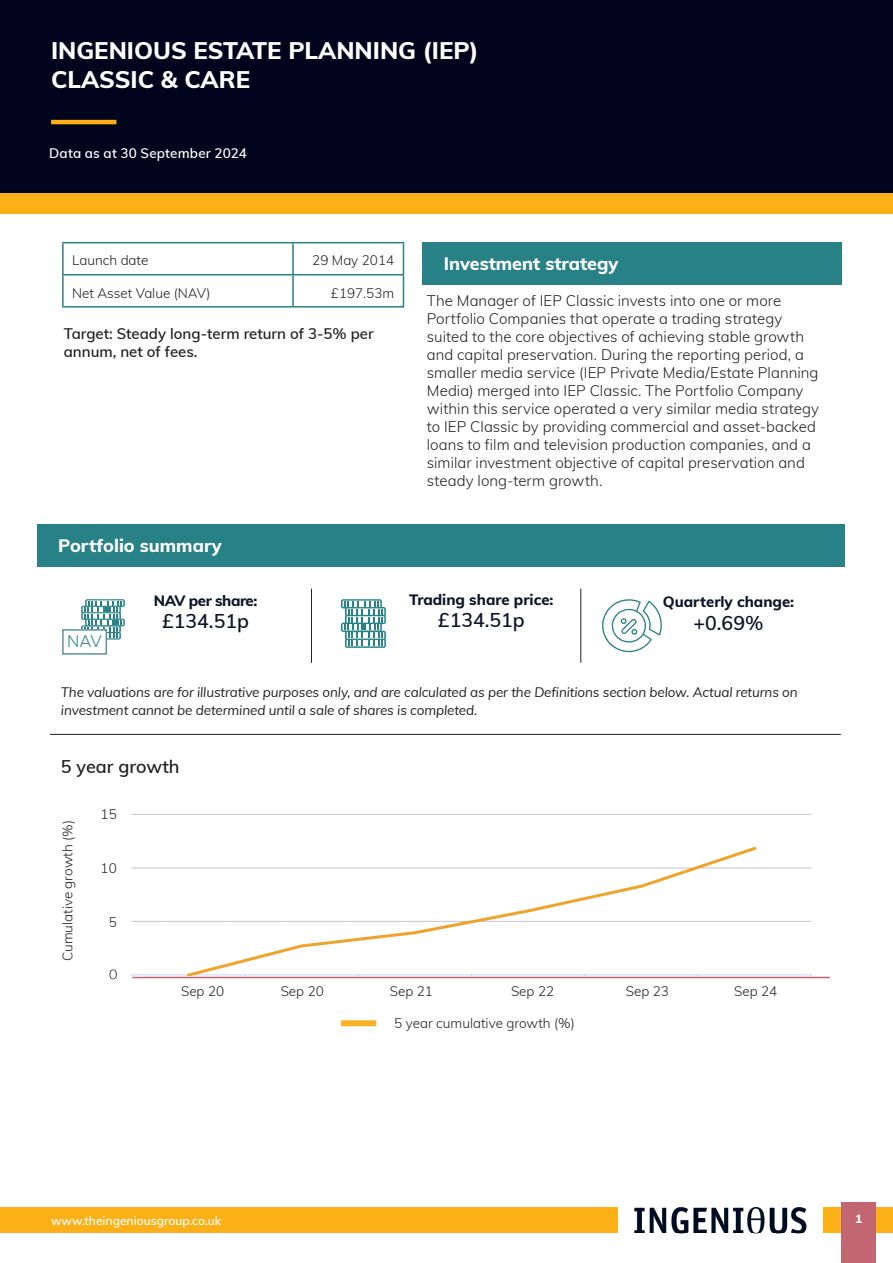
<style>
.page{position:relative;width:893px;height:1263px;background:#fff}
.page>*{position:absolute;margin:0;border:0;box-sizing:border-box;transform-origin:0 0}
.t1{font:800 24px/28.8px "Muli";color:#fff}
.Heading_2{font:600 19.5px "Muli";color:#0c1628}
.Heading_2-2{font:800 18px "Muli";color:#fff}
.Heading_2-3{font:600 18px "Muli";color:#231f20}
.t2{font:300 16.5px "Muli";color:#278186}
.Body_Copy{font:300 15px/18px "Muli";letter-spacing:.005em;color:#231f20}
.Body_Copy-2{font:600 15px/18px "Muli";color:#231f20}
.Heading_2-4{font:800 15px "Muli";color:#0c1628}
.Heading_2-5{font:800 15px "Muli";letter-spacing:-.03em;color:#0c1628}
.Body_Copy-3{font:italic 13.5px/18px "Muli";letter-spacing:-.01em;color:#231f20}
.Body_Copy-4{font:300 13.5px "Muli";color:#231f20}
.Body_Copy-5{font:600 13.5px "Muli";letter-spacing:.01em;color:#fff}
.t3{font:600 12px "Muli";color:#fff}
.t4{font:800 12px "Muli";color:#fff}
</style>
<div class="page">
<div style="left:0;top:0;width:893px;height:207px;background:#00041c"></div>
<div style="left:0;top:1208px;width:893px;height:25px;background:#fbb017"></div>
<div style="left:0;top:193px;width:893px;height:21px;background:#fbb017"></div>
<div style="left:619px;top:1206px;width:204px;height:29px;background:#fff"></div>
<img style="left:635px;top:1208px;width:172px;height:26px">
<div style="left:841px;top:1202px;width:35px;height:61px;background:#c26771"></div>
<hr style="left:51px;top:120px;width:65px;height:4px;background:#fbb017">
<div style="left:422px;top:242px;width:420px;height:42px;background:#278186"></div>
<hr style="left:62px;top:242px;width:231px;height:1px;background:#278186">
<hr style="left:62px;top:243px;width:2px;height:31px;background:#278186">
<hr style="left:293px;top:242px;width:111px;height:1px;background:#278186">
<hr style="left:292px;top:243px;width:2px;height:31px;background:#278186">
<hr style="left:403px;top:243px;width:1px;height:31px;background:#278186">
<hr style="left:62px;top:274px;width:231px;height:1px;background:#278186">
<hr style="left:62px;top:275px;width:2px;height:31px;background:#278186">
<hr style="left:293px;top:274px;width:111px;height:1px;background:#278186">
<hr style="left:292px;top:275px;width:2px;height:31px;background:#278186">
<hr style="left:403px;top:275px;width:1px;height:31px;background:#278186">
<hr style="left:62px;top:306px;width:231px;height:1px;background:#278186">
<hr style="left:293px;top:306px;width:111px;height:1px;background:#278186">
<hr style="left:50px;top:734px;width:791px;height:1px;background:#231f20">
<svg style="left:110px;top:969px;width:7px;height:10px"></svg>
<div style="left:341px;top:1020px;width:35px;height:6px;background:#fbb126"></div>
<div style="left:37px;top:524px;width:808px;height:42px;background:#278186"></div>
<svg style="left:602px;top:599px;width:60px;height:53px"></svg>
<svg style="left:341px;top:599px;width:45px;height:49px"></svg>
<svg style="left:81px;top:599px;width:44px;height:40px"></svg>
<div style="left:63px;top:630px;width:43px;height:24px;background:#fff"></div>
<div style="left:62px;top:629px;width:45px;height:26px;border:2px solid #5a9399"></div>
<hr style="left:311px;top:589px;width:1px;height:74px;background:#231f20">
<hr style="left:580px;top:589px;width:1px;height:74px;background:#231f20">
<hr style="left:132px;top:977px;width:698px;height:1px;background:#c36570">
<img style="left:131px;top:814px;width:681px;height:161px">
<p class="t1" style="left:51px;top:35px;width:429px">INGENIOUS ESTATE PLANNING (IEP)<br>CLASSIC &amp; CARE</p>
<p class="Body_Copy-5" style="left:49px;top:143px;width:199px">Data as at 30 September 2024</p>
<p class="Body_Copy-4" style="left:72px;top:251px;width:78px">Launch date</p>
<p class="Body_Copy-4" style="left:312px;top:251px;width:83px">29 May 2014</p>
<p class="Body_Copy-4" style="left:72px;top:283px;width:140px">Net Asset Value (NAV)</p>
<p class="Body_Copy-4" style="left:331px;top:283px;width:65px">£197.53m</p>
<p class="Body_Copy-2" style="left:64px;top:324px;width:311px">Target: Steady long-term return of 3-5% per annum, net of fees.</p>
<p class="Heading_2-2" style="left:444px;top:250px;width:176px">Investment strategy</p>
<p class="Body_Copy" style="left:427px;top:291px;width:394px">The Manager of IEP Classic invests into one or more Portfolio Companies that operate a trading strategy suited to the core objectives of achieving stable growth and capital preservation. During the reporting period, a smaller media service (IEP Private Media/Estate Planning Media) merged into IEP Classic. The Portfolio Company within this service operated a very similar media strategy to IEP Classic by providing commercial and asset-backed loans to film and television production companies, and a similar investment objective of capital preservation and steady long-term growth.</p>
<p class="Heading_2-2" style="left:58px;top:532px;width:165px">Portfolio summary</p>
<p class="t2" style="left:67px;top:629px;width:36px">NAV</p>
<p class="Heading_2-5" style="left:154px;top:590px;width:105px">NAV per share:</p>
<p class="Heading_2" style="left:162px;top:607px;width:88px">£134.51p</p>
<p class="Heading_2-4" style="left:409px;top:589px;width:146px">Trading share price:</p>
<p class="Heading_2" style="left:438px;top:606px;width:88px">£134.51p</p>
<p class="Heading_2-4" style="left:663px;top:591px;width:133px">Quarterly change:</p>
<p class="Heading_2" style="left:693px;top:608px;width:71px">+0.69%</p>
<p class="Body_Copy-3" style="left:61px;top:683px;width:738px">The valuations are for illustrative purposes only, and are calculated as per the Definitions section below. Actual returns on investment cannot be determined until a sale of shares is completed.</p>
<p class="Heading_2-3" style="left:61px;top:753px;width:120px">5 year growth</p>
<p class="Body_Copy-4" style="left:58px;top:961px;width:143px;rotate:-90deg">Cumulative growth (%)</p>
<p class="Body_Copy-4" style="left:101px;top:804px;width:18px">15</p>
<p class="Body_Copy-4" style="left:101px;top:859px;width:18px">10</p>
<p class="Body_Copy-4" style="left:109px;top:912px;width:10px">5</p>
<p class="Body_Copy-4" style="left:181px;top:981px;width:45px">Sep 20</p>
<p class="Body_Copy-4" style="left:734px;top:981px;width:45px">Sep 24</p>
<p class="Body_Copy-4" style="left:281px;top:981px;width:45px">Sep 20</p>
<p class="Body_Copy-4" style="left:390px;top:981px;width:45px">Sep 21</p>
<p class="Body_Copy-4" style="left:511px;top:981px;width:45px">Sep 22</p>
<p class="Body_Copy-4" style="left:626px;top:981px;width:45px">Sep 23</p>
<p class="Body_Copy-4" style="left:394px;top:1013px;width:182px">5 year cumulative growth (%)</p>
<p class="t3" style="left:51px;top:1212px;width:172px">www.theingeniousgroup.co.uk</p>
<p class="t4" style="left:855px;top:1210px;width:9px">1</p>
</div>
